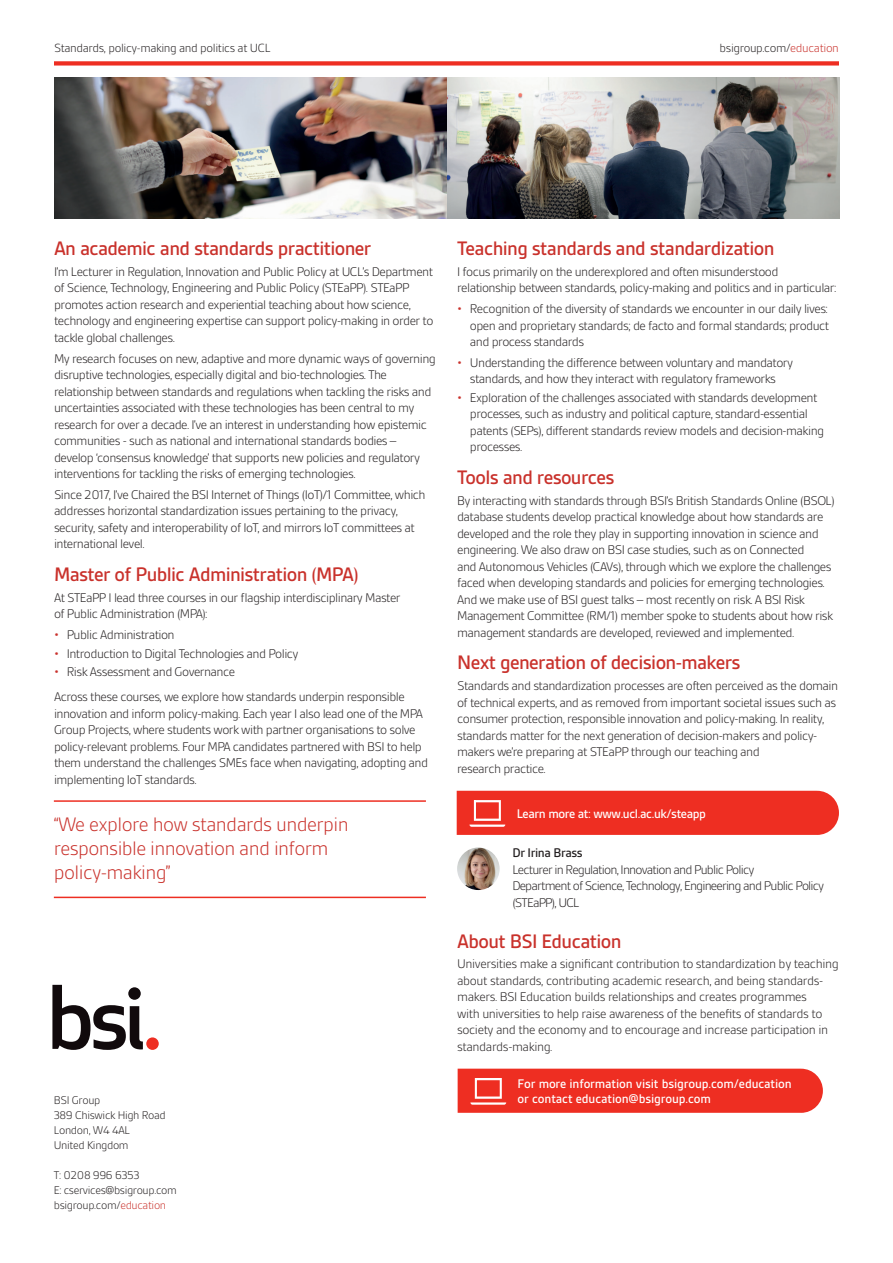
<style>
.page{position:relative;width:893px;height:1263px;background:#fff}
.page>*{position:absolute;margin:0;border:0;box-sizing:border-box;transform-origin:0 0}
.t1{font:500 21px "BSI Gesta";letter-spacing:-.03em;color:#c9312b}
.t2{font:300 21px/24px "BSI Gesta";letter-spacing:-.03em;color:#c9312b}
.t3{font:300 13.5px/16.5px "BSI Gesta";letter-spacing:-.04em;color:#231f20}
.t4{font:300 13.5px/16.5px "BSI Gesta";letter-spacing:-.06em;color:#231f20}
.t5{font:500 13.5px/15px "BSI Gesta";letter-spacing:-.01em;color:#fff}
.t6{font:500 13.5px "BSI Gesta";letter-spacing:-.03em;color:#fff}
.t7{font:500 13.5px "BSI Gesta";letter-spacing:-.03em;color:#231f20}
.t8{font:300 12.75px "BSI Gesta";letter-spacing:-.03em;color:#231f20}
.t9{font:300 12px/15px "BSI Gesta";letter-spacing:-.03em;color:#231f20}
.s1{color:#c9312b}
</style>
<div class="page">
<div style="left:54px;top:61px;width:785px;height:5px;background:#ee2e22"></div>
<svg style="left:52px;top:985px;width:91px;height:65px"></svg>
<div style="left:146px;top:1037px;width:13px;height:13px;background:#ee2e22;border-radius:50%"></div>
<img style="left:55px;top:78px;width:784px;height:141px">
<div style="left:458px;top:1069px;width:365px;height:44px;background:#ee2e22"></div>
<hr style="left:54px;top:800px;width:372px;height:2px;background:#ee2e22">
<hr style="left:54px;top:897px;width:372px;height:1px;background:#ee2e22">
<div style="left:457px;top:791px;width:382px;height:44px;background:#ee2e22"></div>
<img style="left:457px;top:847px;width:43px;height:43px;border-radius:21px">
<p class="t8" style="left:54px;top:41px;width:218px">Standards, policy-making and politics at UCL</p>
<p class="t8" style="left:720px;top:41px;width:121px">bsigroup.com/<span class="s1">education</span></p>
<h1 class="t1" style="left:54px;top:237px;width:319px">An academic and standards practitioner</h1>
<p class="t3" style="left:54px;top:263px;width:381px">I’m Lecturer in Regulation, Innovation and Public Policy at UCL’s Department of Science, Technology, Engineering and Public Policy (STEaPP). STEaPP promotes action research and experiential teaching about how science, technology and engineering expertise can support policy-making in order to tackle global challenges.</p>
<p class="t3" style="left:54px;top:350px;width:383px">My research focuses on new, adaptive and more dynamic ways of governing disruptive technologies, especially digital and bio-technologies. The relationship between standards and regulations when tackling the risks and uncertainties associated with these technologies has been central to my research for over a decade. I’ve an interest in understanding how epistemic communities - such as national and international standards bodies – develop ‘consensus knowledge’ that supports new policies and regulatory interventions for tackling the risks of emerging technologies.</p>
<p class="t3" style="left:54px;top:486px;width:373px">Since 2017, I’ve Chaired the BSI Internet of Things (IoT)/1 Committee, which addresses horizontal standardization issues pertaining to the privacy, security, safety and interoperability of IoT, and mirrors IoT committees at international level.</p>
<h1 class="t1" style="left:54px;top:563px;width:306px">Master of Public Administration (MPA)</h1>
<p class="t3" style="left:54px;top:589px;width:348px">At STEaPP I lead three courses in our flagship interdisciplinary Master of Public Administration (MPA):</p>
<p class="t3" style="left:54px;top:626px;width:122px"><span class="s1">•</span> Public Administration</p>
<p class="t3" style="left:54px;top:645px;width:246px"><span class="s1">•</span> Introduction to Digital Technologies and Policy</p>
<p class="t3" style="left:54px;top:659px;width:352px;line-height:25px"><span class="s1">•</span> Risk Assessment and Governance<br>Across these courses, we explore how standards underpin responsible</p>
<p class="t3" style="left:54px;top:705px;width:376px">innovation and inform policy-making. Each year I also lead one of the MPA Group Projects, where students work with partner organisations to solve policy-relevant problems. Four MPA candidates partnered with BSI to help them understand the challenges SMEs face when navigating, adopting and implementing IoT standards.</p>
<h1 class="t2" style="left:54px;top:813px;width:296px">“We explore how standards underpin responsible innovation and inform policy-making”</h1>
<p class="t9" style="left:54px;top:1092px;width:113px">BSI Group<br>389 Chiswick High Road<br>London, W4 4AL<br>United Kingdom</p>
<p class="t9" style="left:54px;top:1167px;width:125px">T: 0208 996 6353<br>E: cservices@bsigroup.com bsigroup.com/<span class="s1">education</span></p>
<h1 class="t1" style="left:457px;top:237px;width:319px">Teaching standards and standardization</h1>
<p class="t3" style="left:457px;top:263px;width:381px">I focus primarily on the underexplored and often misunderstood relationship between standards, policy-making and politics and in particular:</p>
<p class="t3" style="left:470px;top:301px;width:361px;text-align:justify;text-indent:-13px"><span class="s1">•</span> Recognition of the diversity of standards we encounter in our daily lives: open and proprietary standards; de facto and formal standards; product and process standards</p>
<p class="t3" style="left:457px;top:354px;width:337px;text-align:center"><span class="s1">•</span> Understanding the difference between voluntary and mandatory standards, and how they interact with regulatory frameworks</p>
<p class="t3" style="left:470px;top:389px;width:356px;text-indent:-13px"><span class="s1">•</span> Exploration of the challenges associated with standards development processes, such as industry and political capture, standard-essential patents (SEPs), different standards review models and decision-making processes.</p>
<h1 class="t1" style="left:457px;top:466px;width:159px">Tools and resources</h1>
<p class="t3" style="left:457px;top:492px;width:379px">By interacting with standards through BSI’s British Standards Online (BSOL) database students develop practical knowledge about how standards are developed and the role they play in supporting innovation in science and engineering. We also draw on BSI case studies, such as on Connected<br>and Autonomous Vehicles (CAVs), through which we explore the challenges faced when developing standards and policies for emerging technologies.<br>And we make use of BSI guest talks – most recently on risk. A BSI Risk Management Committee (RM/1) member spoke to students about how risk management standards are developed, reviewed and implemented.</p>
<h1 class="t1" style="left:457px;top:652px;width:285px">Next generation of decision-makers</h1>
<p class="t3" style="left:457px;top:677px;width:383px">Standards and standardization processes are often perceived as the domain of technical experts, and as removed from important societal issues such as consumer protection, responsible innovation and policy-making. In reality, standards matter for the next generation of decision-makers and policy&shy;makers we’re preparing at STEaPP through our teaching and<br>research practice.</p>
<p class="t6" style="left:517px;top:806px;width:191px">Learn more at: www.ucl.ac.uk/steapp</p>
<p class="t7" style="left:512px;top:846px;width:72px">Dr Irina Brass</p>
<p class="t4" style="left:512px;top:861px;width:313px">Lecturer in Regulation, Innovation and Public Policy<br>Department of Science, Technology, Engineering and Public Policy (STEaPP), UCL</p>
<h1 class="t1" style="left:457px;top:930px;width:166px">About BSI Education</h1>
<p class="t3" style="left:457px;top:956px;width:383px">Universities make a significant contribution to standardization by teaching about standards, contributing academic research, and being standards&shy;makers. BSI Education builds relationships and creates programmes<br>with universities to help raise awareness of the benefits of standards to society and the economy and to encourage and increase participation in standards-making.</p>
<p class="t5" style="left:518px;top:1076px;width:276px">For more information visit bsigroup.com/education or contact education@bsigroup.com</p>
</div>
